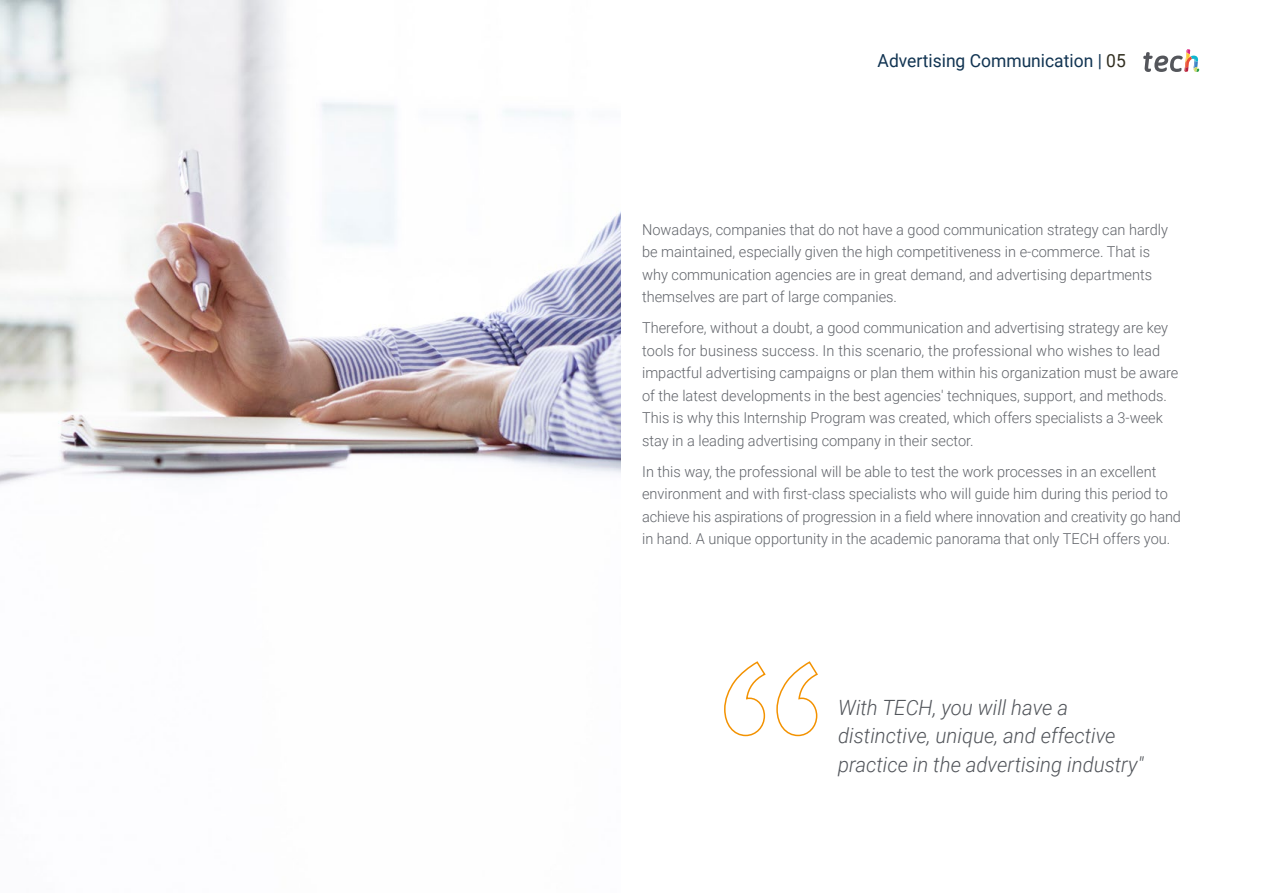
<style>
.page{position:relative;width:1263px;height:893px;background:#fff}
.page>*{position:absolute;margin:0;border:0;box-sizing:border-box;transform-origin:0 0}
.t1{font:italic 300 21px/28.5px "Roboto";color:#52555b}
.t2{font:18px "Roboto";color:#113452}
.t3{font:300 15px/22.5px "Roboto";color:#61646a}
.s1{color:#312e20}
</style>
<div class="page">
<svg style="left:724px;top:661px;width:94px;height:76px"></svg>
<img style="left:0;top:0;width:621px;height:485px">
<svg style="left:1143px;top:49px;width:56px;height:23px"></svg>
<p class="t2" style="left:878px;top:48px;width:250px">Advertising Communication | <span class="s1">05</span></p>
<p class="t3" style="left:642px;top:217px;width:527px">Nowadays, companies that do not have a good communication strategy can hardly be maintained, especially given the high competitiveness in e-commerce. That is why communication agencies are in great demand, and advertising departments themselves are part of large companies.</p>
<p class="t3" style="left:642px;top:316px;width:538px">Therefore, without a doubt, a good communication and advertising strategy are key tools for business success. In this scenario, the professional who wishes to lead impactful advertising campaigns or plan them within his organization must be aware of the latest developments in the best agencies' techniques, support, and methods.<br>This is why this Internship Program was created, which offers specialists a 3-week stay in a leading advertising company in their sector.</p>
<p class="t3" style="left:642px;top:459px;width:540px">In this way, the professional will be able to test the work processes in an excellent environment and with first-class specialists who will guide him during this period to achieve his aspirations of progression in a field where innovation and creativity go hand in hand. A unique opportunity in the academic panorama that only TECH offers you.</p>
<h1 class="t1" style="left:838px;top:692px;width:307px">With TECH, you will have a distinctive, unique, and effective practice in the advertising industry"</h1>
</div>
